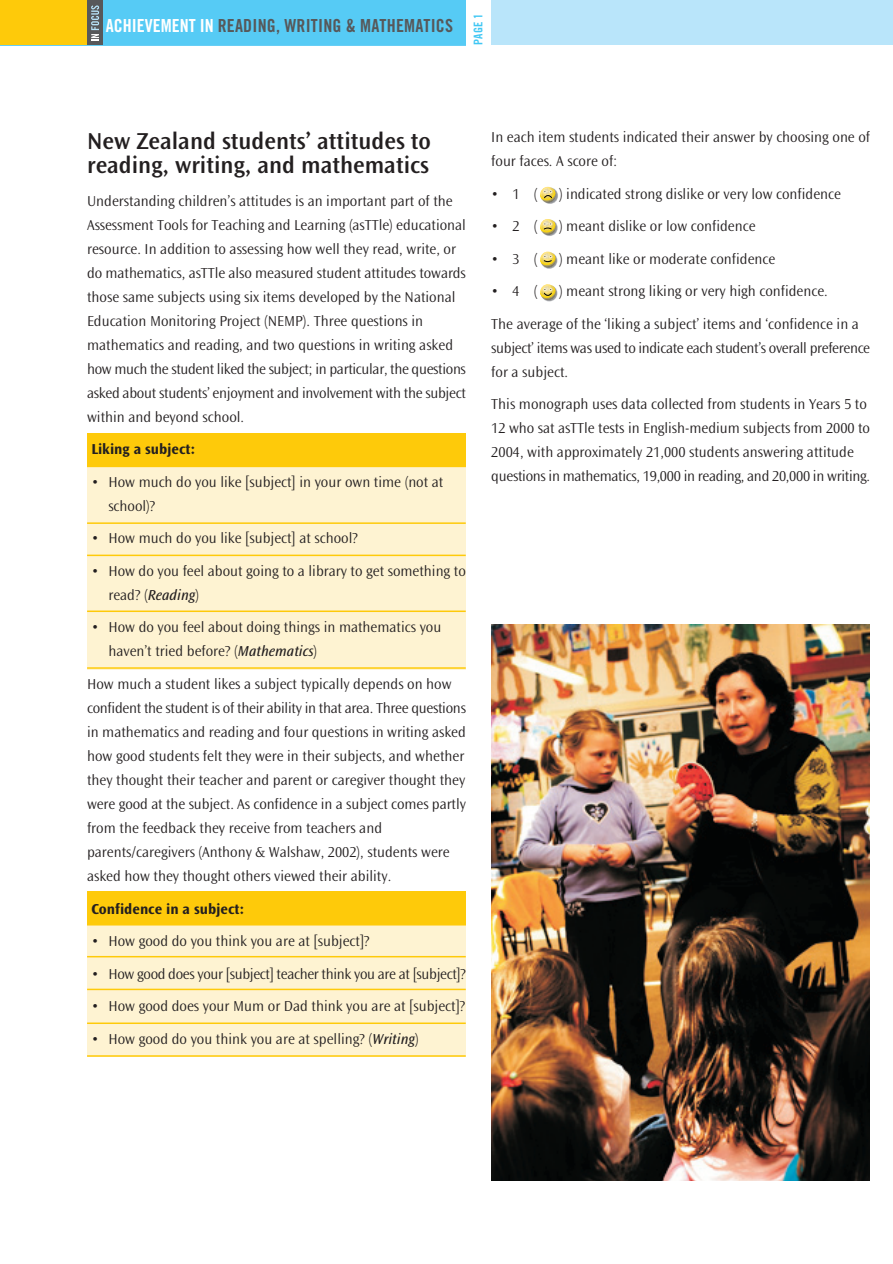
<style>
.page{position:relative;width:893px;height:1264px;background:#fff}
.page>*{position:absolute;margin:0;border:0;box-sizing:border-box;transform-origin:0 0}
.t1{font:600 24px/24px "Ocean Sans Maori";color:#231f20}
.t2{font:700 condensed 18px "Trade Gothic Maori";letter-spacing:.01em;color:#57585a}
.t3{font:15px/24px "Ocean Sans Maori";color:#231f20}
.t4{font:15px/24px "Ocean Sans Maori";letter-spacing:-.02em;color:#231f20}
.t5{font:700 15px "Ocean Sans Maori";color:#231f20}
.t6{font:12px "Trade Gothic Bold Cond Twenty";color:#40c7f4}
.s1{color:#fff}
.s2{font-style:italic}
</style>
<div class="page">
<div style="left:87px;top:434px;width:378px;height:235px;background:#fef3d2"></div>
<div style="left:87px;top:434px;width:378px;height:33px;background:#feca0a"></div>
<div style="left:87px;top:892px;width:378px;height:165px;background:#fef3d2"></div>
<div style="left:87px;top:892px;width:378px;height:33px;background:#feca0a"></div>
<div style="left:491px;top:0;width:401px;height:45px;background:#b9e5fa"></div>
<img style="left:491px;top:624px;width:378px;height:556px">
<hr style="left:87px;top:522px;width:378px;height:2px;background:#feca0a">
<hr style="left:87px;top:554px;width:378px;height:2px;background:#feca0a">
<hr style="left:87px;top:610px;width:378px;height:2px;background:#feca0a">
<hr style="left:87px;top:667px;width:378px;height:2px;background:#feca0a">
<hr style="left:87px;top:956px;width:378px;height:1px;background:#feca0a">
<hr style="left:87px;top:988px;width:378px;height:2px;background:#feca0a">
<hr style="left:87px;top:1022px;width:378px;height:2px;background:#feca0a">
<hr style="left:87px;top:1055px;width:378px;height:1px;background:#feca0a">
<svg style="left:0;top:0;width:465px;height:45px;background:#77c7c3"></svg>
<div style="left:541px;top:187px;width:17px;height:17px;background:#f5f5f6;border-radius:50%"></div>
<svg style="left:541px;top:188px;width:17px;height:16px"></svg>
<svg style="left:542px;top:188px;width:15px;height:15px"></svg>
<svg style="left:540px;top:187px;width:15px;height:15px"></svg>
<svg style="left:541px;top:220px;width:16px;height:16px"></svg>
<svg style="left:540px;top:219px;width:15px;height:16px"></svg>
<svg style="left:540px;top:252px;width:15px;height:15px"></svg>
<svg style="left:540px;top:284px;width:15px;height:16px"></svg>
<p class="t2" style="left:106px;top:19px;width:349px"><span class="s1">ACHIEVEMENT IN</span> READING, WRITING &amp; MATHEMATICS</p>
<p class="t6" style="left:474px;top:45px;width:33px;rotate:-90deg">PAGE 1</p>
<h1 class="t1" style="left:87px;top:131px;width:345px">New Zealand students’ attitudes to reading, writing, and mathematics</h1>
<p class="t3" style="left:87px;top:190px;width:380px">Understanding children’s attitudes is an important part of the Assessment Tools for Teaching and Learning (asTTle) educational resource. In addition to assessing how well they read, write, or do mathematics, asTTle also measured student attitudes towards those same subjects using six items developed by the National Education Monitoring Project (NEMP). Three questions in mathematics and reading, and two questions in writing asked how much the student liked the subject; in particular, the questions asked about students’ enjoyment and involvement with the subject within and beyond school.</p>
<p class="t5" style="left:91px;top:443px;width:106px">Liking a subject:</p>
<p class="t3" style="left:108px;top:471px;width:336px;text-indent:-17px">• How much do you like [subject] in your own time (not at school)?</p>
<p class="t3" style="left:91px;top:527px;width:268px">• How much do you like [subject] at school?</p>
<p class="t3" style="left:108px;top:560px;width:359px;text-indent:-17px">• How do you feel about going to a library to get something to read? (<span class="s2">Reading</span>)</p>
<p class="t3" style="left:108px;top:616px;width:334px;text-indent:-17px">• How do you feel about doing things in mathematics you haven’t tried before? (<span class="s2">Mathematics</span>)</p>
<p class="t3" style="left:87px;top:673px;width:380px">How much a student likes a subject typically depends on how confident the student is of their ability in that area. Three questions in mathematics and reading and four questions in writing asked how good students felt they were in their subjects, and whether they thought their teacher and parent or caregiver thought they were good at the subject. As confidence in a subject comes partly from the feedback they receive from teachers and parents/caregivers (Anthony &amp; Walshaw, 2002), students were asked how they thought others viewed their ability.</p>
<p class="t5" style="left:91px;top:902px;width:155px">Confidence in a subject:</p>
<p class="t3" style="left:91px;top:930px;width:280px">• How good do you think you are at [subject]?</p>
<p class="t4" style="left:91px;top:962px;width:376px">• How good does your [subject] teacher think you are at [subject]?</p>
<p class="t3" style="left:91px;top:995px;width:375px">• How good does your Mum or Dad think you are at [subject]?</p>
<p class="t3" style="left:91px;top:1027px;width:329px">• How good do you think you are at spelling? (<span class="s2">Writing</span>)</p>
<p class="t3" style="left:491px;top:126px;width:380px">In each item students indicated their answer by choosing one of four faces. A score of:</p>
<p class="t3" style="left:491px;top:183px;width:48px">•1(</p>
<p class="t3" style="left:559px;top:183px;width:283px">) indicated strong dislike or very low confidence</p>
<p class="t3" style="left:491px;top:215px;width:48px">•2(</p>
<p class="t3" style="left:559px;top:215px;width:198px">) meant dislike or low confidence</p>
<p class="t3" style="left:491px;top:248px;width:48px">•3(</p>
<p class="t3" style="left:559px;top:248px;width:218px">) meant like or moderate confidence</p>
<p class="t3" style="left:491px;top:280px;width:48px">•4(</p>
<p class="t3" style="left:491px;top:276px;width:369px;line-height:32.5px;text-indent:68px">) meant strong liking or very high confidence.<br>The average of the ‘liking a subject’ items and ‘confidence in a</p>
<p class="t4" style="left:491px;top:337px;width:380px">subject’ items was used to indicate each student’s overall preference for a subject.</p>
<p class="t3" style="left:491px;top:393px;width:380px">This monograph uses data collected from students in Years 5 to 12 who sat asTTle tests in English-medium subjects from 2000 to 2004, with approximately 21,000 students answering attitude questions in mathematics, 19,000 in reading, and 20,000 in writing.</p>
</div>
